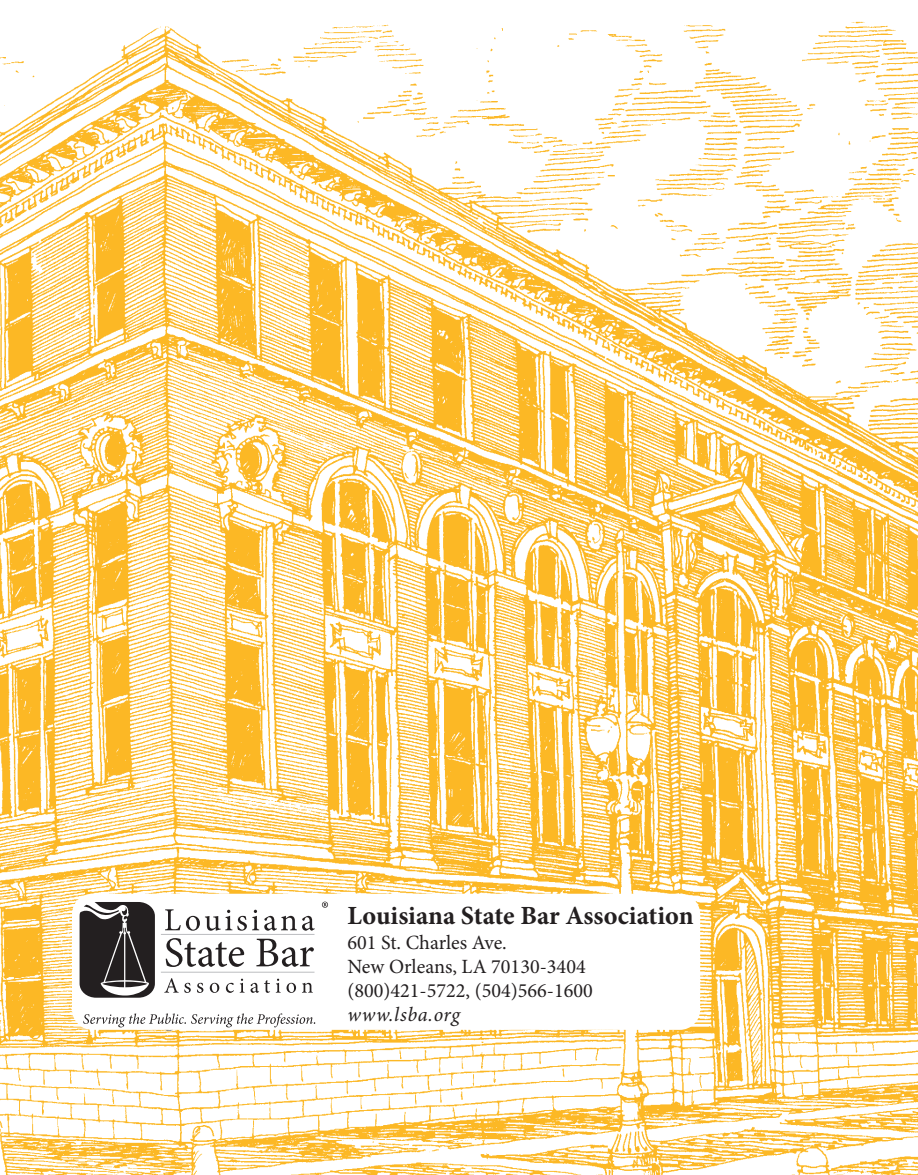
<style>
.page{position:relative;width:918px;height:1175px;background:#fff}
.page>*{position:absolute;margin:0;border:0;box-sizing:border-box;transform-origin:0 0}
.t1{font:700 26.25px "Minion Pro";color:#231f20}
.t2{font:20.25px "Minion Pro";color:#231f20}
.t3{font:italic 20.25px "Minion Pro";letter-spacing:.03em;color:#231f20}
.t4{font:13.05px "Times New Roman";color:#231f20}
</style>
<div class="page">
<img style="left:0;top:21px;width:918px;height:1153px">
<div style="left:72px;top:893px;width:628px;height:136px;background:#fff;border-radius:20px"></div>
<svg style="left:165px;top:909px;width:150px;height:21px"></svg>
<svg style="left:166px;top:938px;width:78px;height:29px"></svg>
<svg style="left:256px;top:938px;width:58px;height:28px"></svg>
<svg style="left:165px;top:978px;width:26px;height:14px"></svg>
<svg style="left:197px;top:982px;width:6px;height:10px"></svg>
<svg style="left:210px;top:982px;width:9px;height:10px"></svg>
<svg style="left:226px;top:982px;width:8px;height:10px"></svg>
<svg style="left:240px;top:978px;width:4px;height:14px"></svg>
<svg style="left:251px;top:980px;width:19px;height:12px"></svg>
<svg style="left:276px;top:978px;width:4px;height:14px"></svg>
<svg style="left:287px;top:982px;width:9px;height:10px"></svg>
<svg style="left:302px;top:982px;width:10px;height:10px"></svg>
<hr style="left:161px;top:934px;width:154px;height:1px;background:#bcbdc0">
<hr style="left:161px;top:971px;width:154px;height:1px;background:#bcbdc0">
<svg style="left:83px;top:1013px;width:232px;height:14px"></svg>
<svg style="left:80px;top:902px;width:75px;height:95px;background:#464243"></svg>
<svg style="left:322px;top:901px;width:6px;height:6px"></svg>
<p class="t4" style="left:164px;top:1017px;width:11px">®</p>
<p class="t1" style="left:347px;top:897px;width:348px">Louisiana State Bar Association</p>
<p class="t2" style="left:347px;top:928px;width:161px">601 St. Charles Ave.</p>
<p class="t2" style="left:347px;top:953px;width:240px">New Orleans, LA 70130-3404</p>
<p class="t2" style="left:347px;top:977px;width:247px">(800)421-5722, (504)566-1600</p>
<p class="t3" style="left:347px;top:1000px;width:114px">www.lsba.org</p>
</div>
